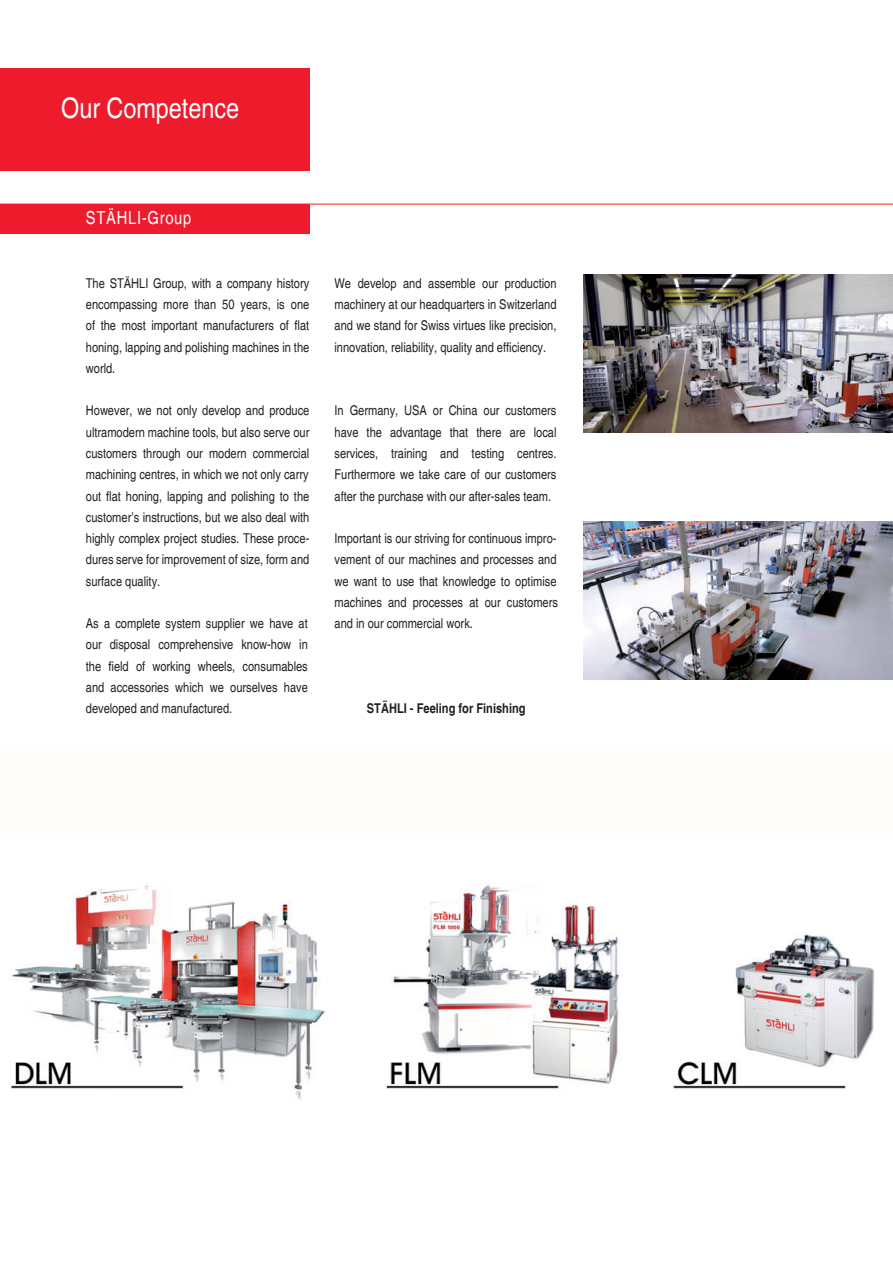
<style>
.page{position:relative;width:893px;height:1263px;background:#fff}
.page>*{position:absolute;margin:0;border:0;box-sizing:border-box;transform-origin:0 0}
.t1{font:condensed 28.5px "Helvetica";color:#fff}
.t2{font:condensed 18px "Helvetica";letter-spacing:.04em;color:#fff}
.t3{font:condensed 13.5px/21.3px "Helvetica";color:#231f20;text-align:justify}
.t4{font:700 condensed 13.5px "Helvetica";color:#231f20}
</style>
<div class="page">
<div style="left:0;top:68px;width:309px;height:102px;background:#ee1b2d"></div>
<hr style="left:0;top:203px;width:893px;height:2px;background:#f26f5b">
<div style="left:0;top:204px;width:309px;height:30px;background:#ee1b2d"></div>
<img style="left:584px;top:275px;width:309px;height:158px">
<img style="left:584px;top:522px;width:309px;height:158px">
<img style="left:11px;top:885px;width:863px;height:214px">
<h1 class="t1" style="left:61px;top:91px;width:179px">Our Competence</h1>
<h2 class="t2" style="left:86px;top:207px;width:107px">STÄHLI-Group</h2>
<p class="t3" style="left:86px;top:273px;width:225px">The STÄHLI Group, with a company history encompassing more than 50 years, is one of the most important manufacturers of flat honing, lapping and polishing machines in the world.</p>
<p class="t3" style="left:86px;top:400px;width:225px">However, we not only develop and produce ultramodern machine tools, but also serve our customers through our modern commercial machining centres, in which we not only carry out flat honing, lapping and polishing to the customer’s instructions, but we also deal with highly complex project studies. These proce&shy;dures serve for improvement of size, form and surface quality.</p>
<p class="t3" style="left:86px;top:613px;width:224px">As a complete system supplier we have at our disposal comprehensive know-how in the field of working wheels, consumables and accessories which we ourselves have developed and manufactured.</p>
<p class="t3" style="left:334px;top:273px;width:224px">We develop and assemble our production machinery at our headquarters in Switzerland and we stand for Swiss virtues like precision, innovation, reliability, quality and efficiency.</p>
<p class="t3" style="left:334px;top:400px;width:223px">In Germany, USA or China our customers have the advantage that there are local services, training and testing centres.<br>Furthermore we take care of our customers after the purchase with our after-sales team.</p>
<p class="t3" style="left:334px;top:528px;width:225px">Important is our striving for continuous impro&shy;vement of our machines and processes and we want to use that knowledge to optimise machines and processes at our customers and in our commercial work.</p>
<p class="t4" style="left:367px;top:700px;width:160px">STÄHLI - Feeling for Finishing</p>
</div>
